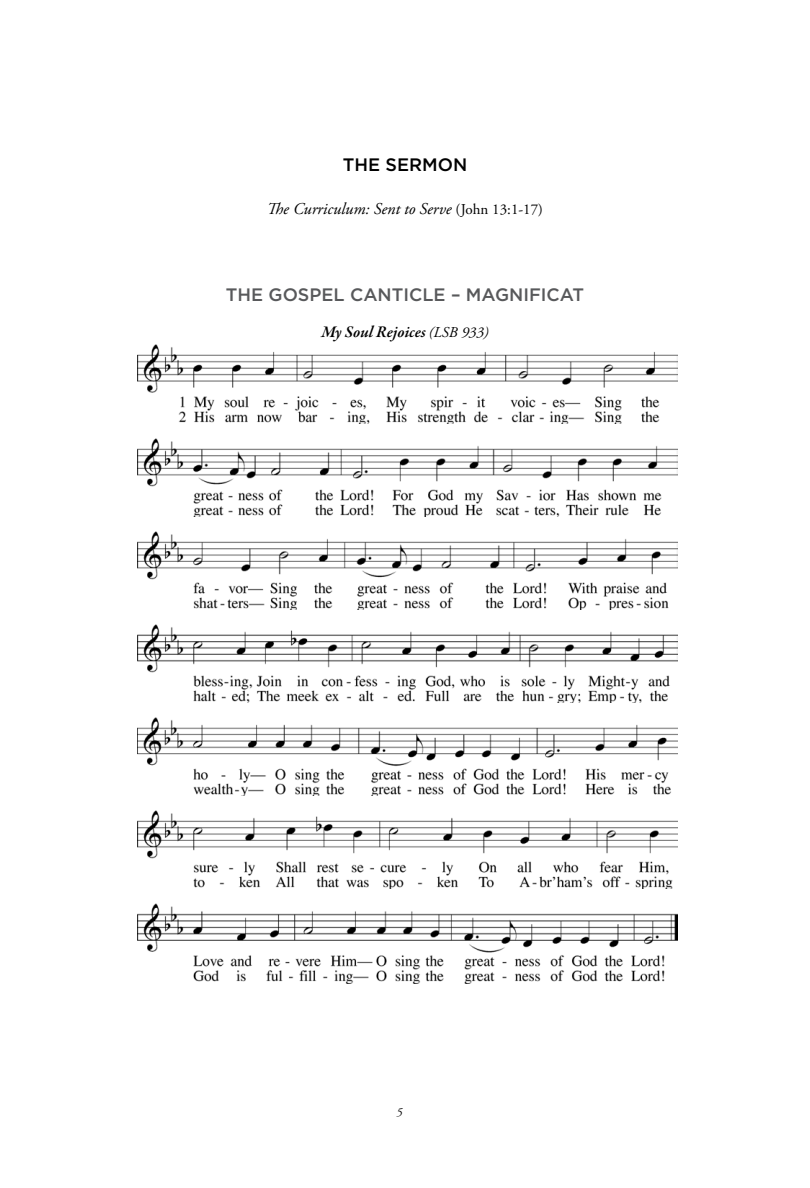
<style>
.page{position:relative;width:810px;height:1188px;background:#fff}
.page>*{position:absolute;margin:0;border:0;box-sizing:border-box;transform-origin:0 0}
.t1{font:500 18px "Gotham HTF";color:#58595b}
.t2{font:500 18px "Gotham HTF";color:#000}
.t3{font:italic 16.5px "Adobe Garamond Pro";color:#000}
.t4{font:italic 600 16.5px "Garamond Premr Pro";color:#000}
.t5{font:italic 12px "Adobe Garamond Pro";color:#000}
.s1{font-style:normal;font-size:15px}
.s2{font-family:"Adobe Garamond Pro";font-weight:400;font-size:15px}
</style>
<div class="page">
<img style="left:138px;top:345px;width:540px;height:638px">
<p class="t2" style="left:343px;top:155px;width:126px">THE SERMON</p>
<p class="t3" style="left:267px;top:199px;width:278px">The Curriculum: Sent to Serve <span class="s1">(John 13:1-17)</span></p>
<p class="t1" style="left:226px;top:284px;width:360px">THE GOSPEL CANTICLE – MAGNIFICAT</p>
<p class="t4" style="left:321px;top:322px;width:169px">My Soul Rejoices <span class="s2">(LSB 933)</span></p>
<p class="t5" style="left:397px;top:1105px;width:7px">5</p>
</div>
